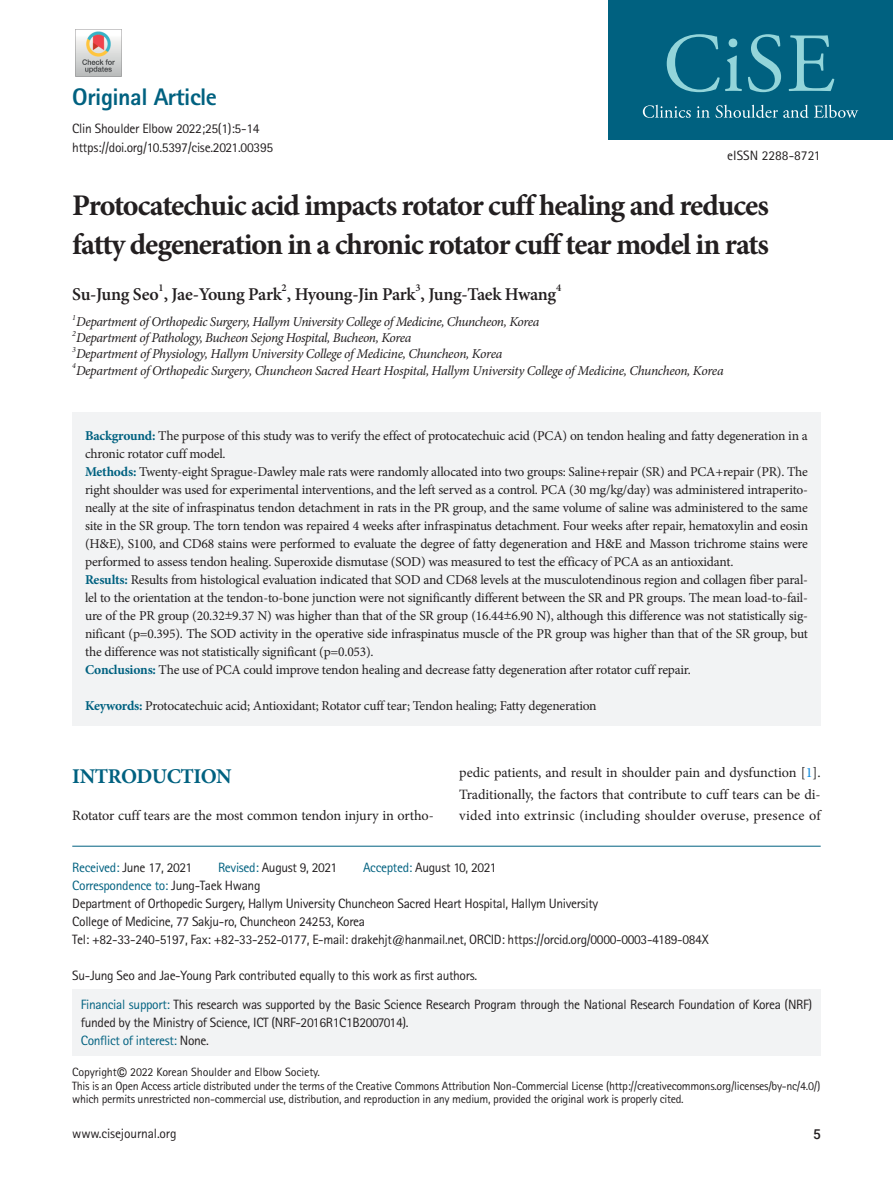
<style>
.page{position:relative;width:893px;height:1191px;background:#fff}
.page>*{position:absolute;margin:0;border:0;box-sizing:border-box;transform-origin:0 0}
.article-title{font:700 30px/39px "Minion Pro";letter-spacing:-.035em;color:#231f20}
.subject{font:800 24px "Rotis Sans Serif Std";letter-spacing:-.02em;color:#006180}
.body-title{font:700 21px "Minion Pro";letter-spacing:-.02em;color:#006180}
.contrib-group{font:600 18px "Minion Pro";letter-spacing:-.025em;color:#231f20}
.body{font:14.25px/21.3px "Minion Pro";color:#231f20;text-align:justify}
.abstract{font:13.5px/18px "Minion Pro";letter-spacing:-.015em;color:#231f20;text-align:justify}
.date-published{font:13.5px/18px "Rotis Sans Serif Std";letter-spacing:-.025em;color:#231f20}
.aff{font:italic 13.5px "Minion Pro";letter-spacing:-.025em;color:#231f20}
.doi{font:13.5px "Rotis Sans Serif Std";letter-spacing:-.02em;color:#231f20}
.date-published-2{font:13.5px "Rotis Sans Serif Std";letter-spacing:-.025em;color:#006180}
.date-published-3{font:13.5px "Rotis Sans Serif Std";color:#231f20}
.t1{font:500 13.5px "Roboto";color:#231f20}
.t2{font:12px/13.5px "Rotis Sans Serif Std";letter-spacing:-.025em;color:#231f20}
.contrib-group-2{font:600 10.5px "Minion Pro";color:#231f20}
.aff-2{font:italic 7.8px "Minion Pro";color:#231f20}
.s1{font-weight:700;color:#006180}
.s2{color:#0b88de}
.s3{color:#006180}
.s4{color:#231f20}
.s5{font-family:"Roboto";font-weight:500;font-size:13.5px}
</style>
<div class="page">
<div style="left:72px;top:412px;width:749px;height:313px;background:#f2f3f4"></div>
<div style="left:72px;top:989px;width:749px;height:66px;background:#f2f3f4"></div>
<hr style="left:72px;top:846px;width:749px;height:1px;background:#006180">
<div style="left:608px;top:0;width:285px;height:139px;background:#006180"></div>
<svg style="left:667px;top:34px;width:75px;height:58px"></svg>
<svg style="left:748px;top:34px;width:33px;height:58px"></svg>
<svg style="left:788px;top:35px;width:46px;height:56px"></svg>
<svg style="left:643px;top:105px;width:215px;height:13px"></svg>
<img style="left:75px;top:29px;width:47px;height:47px">
<p class="subject" style="left:72px;top:82px;width:146px">Original Article</p>
<p class="doi" style="left:72px;top:121px;width:189px">Clin Shoulder Elbow 2022;25(1):5-14</p>
<p class="doi" style="left:72px;top:139px;width:202px">https://doi.org/10.5397/cise.2021.00395</p>
<p class="article-title" style="left:72px;top:185px;width:698px">Protocatechuic acid impacts rotator cuff healing and reduces fatty degeneration in a chronic rotator cuff tear model in rats</p>
<p class="contrib-group" style="left:72px;top:281px;width:485px">Su-Jung Seo , Jae-Young Park , Hyoung-Jin Park , Jung-Taek Hwang</p>
<p class="date-published-3" style="left:727px;top:147px;width:95px">eISSN 2288-8721</p>
<p class="contrib-group-2" style="left:159px;top:281px;width:7px">1</p>
<p class="contrib-group-2" style="left:282px;top:281px;width:7px">2</p>
<p class="contrib-group-2" style="left:415px;top:281px;width:7px">3</p>
<p class="contrib-group-2" style="left:556px;top:281px;width:7px">4</p>
<p class="aff-2" style="left:72px;top:312px;width:5px">1</p>
<p class="aff" style="left:76px;top:312px;width:465px">Department of Orthopedic Surgery, Hallym University College of Medicine, Chuncheon, Korea</p>
<p class="aff-2" style="left:72px;top:328px;width:5px">2</p>
<p class="aff" style="left:76px;top:329px;width:337px">Department of Pathology, Bucheon Sejong Hospital, Bucheon, Korea</p>
<p class="aff-2" style="left:72px;top:344px;width:5px">3</p>
<p class="aff" style="left:76px;top:345px;width:428px">Department of Physiology, Hallym University College of Medicine, Chuncheon, Korea</p>
<p class="aff-2" style="left:72px;top:360px;width:5px">4</p>
<p class="aff" style="left:76px;top:361px;width:649px">Department of Orthopedic Surgery, Chuncheon Sacred Heart Hospital, Hallym University College of Medicine, Chuncheon, Korea</p>
<p class="abstract" style="left:85px;top:427px;width:724px"><span class="s1">Background:</span> The purpose of this study was to verify the effect of protocatechuic acid (PCA) on tendon healing and fatty degeneration in a chronic rotator cuff model.</p>
<p class="abstract" style="left:85px;top:463px;width:724px"><span class="s1">Methods:</span> Twenty-eight Sprague-Dawley male rats were randomly allocated into two groups: Saline+repair (SR) and PCA+repair (PR). The right shoulder was used for experimental interventions, and the left served as a control. PCA (30 mg/kg/day) was administered intraperito&shy;neally at the site of infraspinatus tendon detachment in rats in the PR group, and the same volume of saline was administered to the same site in the SR group. The torn tendon was repaired 4 weeks after infraspinatus detachment. Four weeks after repair, hematoxylin and eosin (H&amp;E), S100, and CD68 stains were performed to evaluate the degree of fatty degeneration and H&amp;E and Masson trichrome stains were performed to assess tendon healing. Superoxide dismutase (SOD) was measured to test the efficacy of PCA as an antioxidant.</p>
<p class="abstract" style="left:85px;top:571px;width:724px"><span class="s1">Results:</span> Results from histological evaluation indicated that SOD and CD68 levels at the musculotendinous region and collagen fiber paral&shy;lel to the orientation at the tendon-to-bone junction were not significantly different between the SR and PR groups. The mean load-to-fail&shy;ure of the PR group (20.32±9.37 N) was higher than that of the SR group (16.44±6.90 N), although this difference was not statistically sig&shy;nificant (p=0.395). The SOD activity in the operative side infraspinatus muscle of the PR group was higher than that of the SR group, but the difference was not statistically significant (p=0.053).</p>
<p class="abstract" style="left:85px;top:661px;width:607px"><span class="s1">Conclusions:</span> The use of PCA could improve tendon healing and decrease fatty degeneration after rotator cuff repair.</p>
<p class="abstract" style="left:85px;top:697px;width:513px"><span class="s1">Keywords:</span> Protocatechuic acid; Antioxidant; Rotator cuff tear; Tendon healing; Fatty degeneration</p>
<p class="body-title" style="left:72px;top:761px;width:161px">INTRODUCTION</p>
<p class="body" style="left:72px;top:804px;width:363px">Rotator cuff tears are the most common tendon injury in ortho-</p>
<p class="body" style="left:459px;top:762px;width:363px">pedic patients, and result in shoulder pain and dysfunction [<span class="s2">1</span>].<br>Traditionally, the factors that contribute to cuff tears can be di&shy;vided into extrinsic (including shoulder overuse, presence of</p>
<p class="date-published" style="left:72px;top:858px;width:121px"><span class="s3">Received:</span> June 17, 2021</p>
<p class="date-published" style="left:218px;top:858px;width:121px"><span class="s3">Revised:</span> August 9, 2021</p>
<p class="date-published" style="left:363px;top:858px;width:135px"><span class="s3">Accepted:</span> August 10, 2021</p>
<p class="date-published-2" style="left:72px;top:877px;width:190px">Correspondence to: <span class="s4">Jung-Taek Hwang</span></p>
<p class="date-published" style="left:72px;top:894px;width:528px">Department of Orthopedic Surgery, Hallym University Chuncheon Sacred Heart Hospital, Hallym University</p>
<p class="date-published" style="left:72px;top:912px;width:294px">College of Medicine, 77 Sakju-ro, Chuncheon 24253, Korea</p>
<p class="date-published" style="left:72px;top:930px;width:638px">Tel: +82-33-240-5197, Fax: +82-33-252-0177, E-mail: drakehjt@hanmail.net, ORCID: https://orcid.org/0000-0003-4189-084X</p>
<p class="date-published" style="left:72px;top:966px;width:406px">Su-Jung Seo and Jae-Young Park contributed equally to this work as first authors.</p>
<p class="date-published" style="left:81px;top:995px;width:733px"><span class="s3">Financial support:</span> This research was supported by the Basic Science Research Program through the National Research Foundation of Korea (NRF) funded by the Ministry of Science, ICT (NRF-2016R1C1B2007014).</p>
<p class="date-published-2" style="left:81px;top:1032px;width:130px">Conflict of interest: <span class="s4">None.</span></p>
<p class="t2" style="left:72px;top:1065px;width:750px">Copyright<span class="s5">©</span> 2022 Korean Shoulder and Elbow Society.<br>This is an Open Access article distributed under the terms of the Creative Commons Attribution Non-Commercial License (http://creativecommons.org/licenses/by-nc/4.0/) which permits unrestricted non-commercial use, distribution, and reproduction in any medium, provided the original work is properly cited.</p>
<p class="date-published" style="left:72px;top:1124px;width:106px">www.cisejournal.org</p>
<p class="t1" style="left:813px;top:1124px;width:9px">5</p>
</div>
